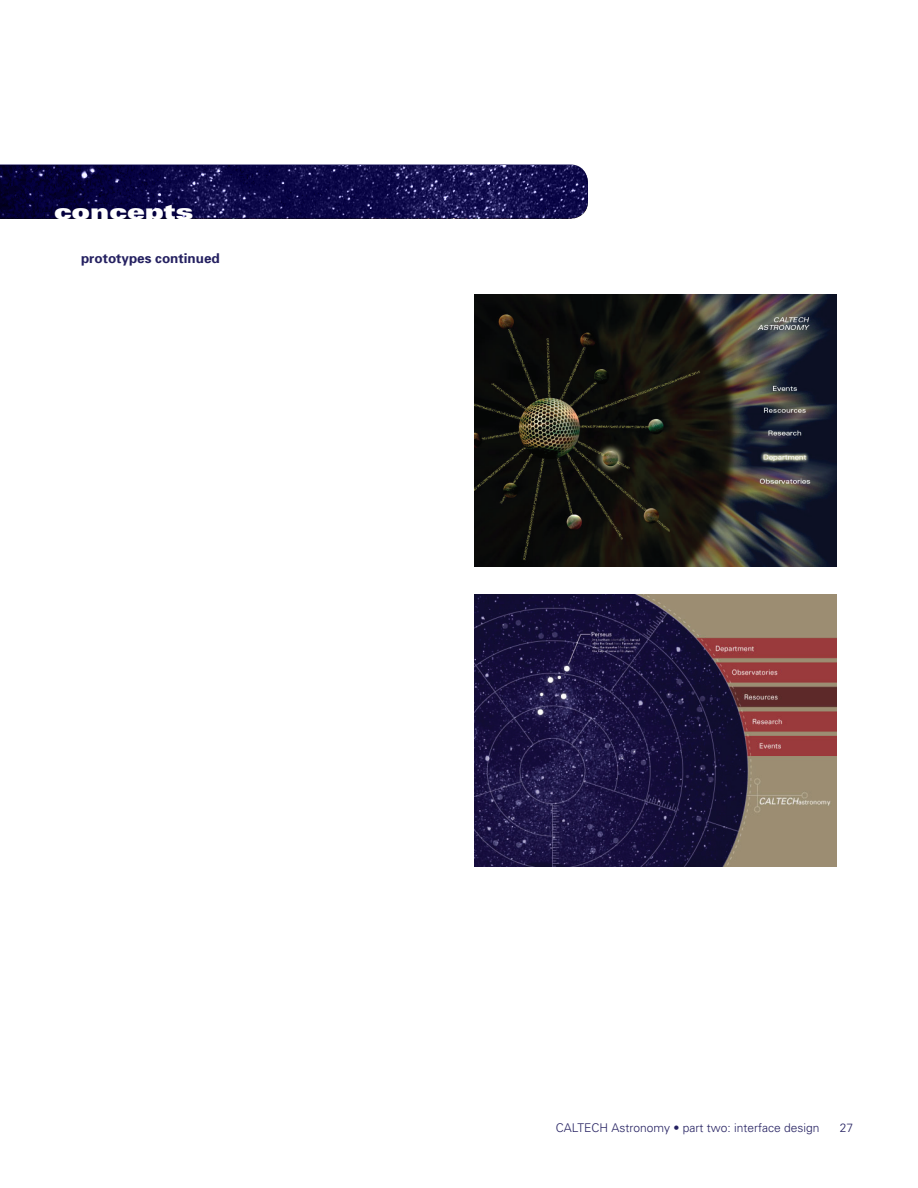
<style>
.page{position:relative;width:918px;height:1188px;background:#fff}
.page>*{position:absolute;margin:0;border:0;box-sizing:border-box;transform-origin:0 0}
.t1{font:900 expanded 21px "Univers";color:#fff}
.t2{font:700 13.5px "Univers";color:#252161}
.t3{font:300 12px "Univers";color:#252161}
</style>
<div class="page">
<img style="left:0;top:165px;width:588px;height:54px">
<img style="left:474px;top:295px;width:363px;height:272px">
<img style="left:474px;top:594px;width:363px;height:273px">
<h1 class="t1" style="left:54px;top:199px;width:141px">concepts</h1>
<p class="t2" style="left:81px;top:250px;width:140px">prototypes continued</p>
<p class="t3" style="left:556px;top:1120px;width:265px">CALTECH Astronomy • part two: interface design</p>
<p class="t3" style="left:840px;top:1120px;width:15px">27</p>
</div>
